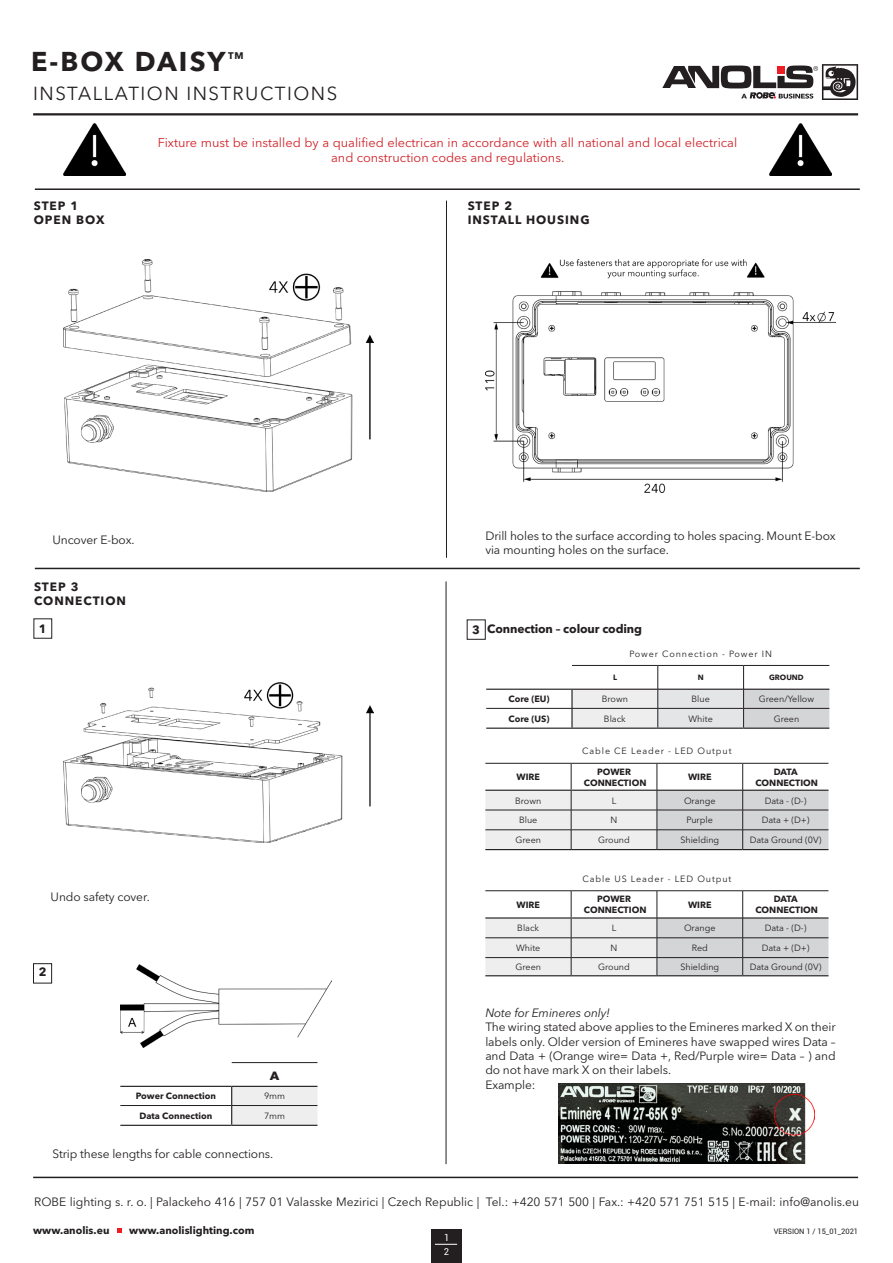
<style>
.page{position:relative;width:893px;height:1263px;background:#fff}
.page>*{position:absolute;margin:0;border:0;box-sizing:border-box;transform-origin:0 0}
.t1{font:700 27px "Avenir Next LT Pro";letter-spacing:.075em;color:#231f20}
.t2{font:18.75px "Avenir Next LT Pro";letter-spacing:.08em;color:#231f20}
.t3{font:700 15px "Avenir Next LT Pro";color:#231f20}
.t4{font:12.75px/15.3px "Avenir Next LT Pro";color:#d1232a;text-align:center}
.t5{font:12px/14.4px "Avenir Next LT Pro";letter-spacing:-.01em;color:#231f20}
.t6{font:700 12px "Avenir Next LT Pro";letter-spacing:.075em;color:#231f20}
.t7{font:700 12px "Avenir Next LT Pro";letter-spacing:-.01em;color:#231f20}
.t8{font:italic 12px "Avenir Next LT Pro";letter-spacing:-.01em;color:#231f20}
.t9{font:700 10.5px "Avenir Next LT Pro";color:#231f20}
.t10{font:700 9.6px "Avenir Next LT Pro";color:#231f20}
.t11{font:9.45px "Roboto";color:#fff}
.t12{font:9px "Avenir Next LT Pro";color:#231f20}
.t13{font:700 9px "Avenir Next LT Pro";color:#231f20}
.t14{font:9px "Avenir Next LT Pro";letter-spacing:.1em;color:#231f20}
.t15{font:7.5px "Roboto";color:#231f20}
.t16{font:700 7.5px "Avenir Next LT Pro";color:#231f20}
</style>
<div class="page">
<svg style="left:662px;top:64px;width:196px;height:36px"></svg>
<svg style="left:117px;top:1229px;width:4px;height:4px"></svg>
<hr style="left:33px;top:113px;width:825px;height:2px;background:#231f20">
<hr style="left:33px;top:1177px;width:825px;height:1px;background:#231f20">
<div style="left:431px;top:1229px;width:30px;height:34px;background:#231f20"></div>
<svg style="left:435px;top:1244px;width:22px;height:1px"></svg>
<hr style="left:35px;top:568px;width:825px;height:1px;background:#231f20">
<hr style="left:35px;top:188px;width:825px;height:2px;background:#231f20">
<hr style="left:446px;top:201px;width:1px;height:357px;background:#231f20">
<img style="left:769px;top:124px;width:62px;height:52px">
<img style="left:64px;top:124px;width:62px;height:52px">
<hr style="left:571px;top:849px;width:86px;height:1px;background:#231f20">
<hr style="left:657px;top:849px;width:86px;height:1px;background:#231f20">
<hr style="left:743px;top:849px;width:85px;height:1px;background:#231f20">
<hr style="left:485px;top:849px;width:86px;height:1px;background:#231f20">
<svg style="left:485px;top:763px;width:343px;height:86px"></svg>
<hr style="left:485px;top:890px;width:86px;height:1px;background:#231f20">
<hr style="left:571px;top:890px;width:86px;height:1px;background:#231f20">
<hr style="left:657px;top:890px;width:86px;height:1px;background:#231f20">
<hr style="left:743px;top:890px;width:85px;height:1px;background:#231f20">
<svg style="left:485px;top:891px;width:343px;height:85px"></svg>
<hr style="left:486px;top:689px;width:86px;height:1px;background:#231f20">
<hr style="left:486px;top:728px;width:86px;height:1px;background:#231f20">
<hr style="left:572px;top:728px;width:86px;height:1px;background:#231f20">
<hr style="left:658px;top:728px;width:86px;height:1px;background:#231f20">
<hr style="left:744px;top:728px;width:85px;height:1px;background:#231f20">
<hr style="left:486px;top:708px;width:86px;height:1px;background:#231f20">
<svg style="left:571px;top:666px;width:258px;height:62px"></svg>
<hr style="left:572px;top:665px;width:86px;height:1px;background:#231f20">
<hr style="left:658px;top:665px;width:86px;height:1px;background:#231f20">
<hr style="left:744px;top:665px;width:85px;height:1px;background:#231f20">
<img style="left:558px;top:1083px;width:256px;height:80px">
<img style="left:120px;top:964px;width:211px;height:84px">
<hr style="left:120px;top:1125px;width:112px;height:1px;background:#231f20">
<hr style="left:120px;top:1105px;width:112px;height:1px;background:#231f20">
<hr style="left:120px;top:1086px;width:112px;height:1px;background:#231f20">
<hr style="left:232px;top:1062px;width:85px;height:1px;background:#231f20">
<svg style="left:231px;top:1086px;width:86px;height:39px;background:#e4e4e5"></svg>
<hr style="left:232px;top:1125px;width:85px;height:1px;background:#231f20">
<hr style="left:232px;top:1105px;width:85px;height:1px;background:#231f20">
<hr style="left:446px;top:581px;width:1px;height:583px;background:#231f20">
<img style="left:64px;top:259px;width:309px;height:233px">
<img style="left:485px;top:259px;width:351px;height:234px">
<img style="left:64px;top:682px;width:309px;height:161px">
<div style="left:33px;top:963px;width:19px;height:20px;border:1px solid #231f20"></div>
<h1 class="t1" style="left:31px;top:45px;width:196px">E-BOX DAISY</h1>
<p class="t10" style="left:228px;top:50px;width:17px">TM</p>
<h2 class="t2" style="left:33px;top:83px;width:306px">INSTALLATION INSTRUCTIONS</h2>
<p class="t6" style="left:34px;top:198px;width:46px">STEP 1</p>
<p class="t6" style="left:34px;top:213px;width:72px">OPEN BOX</p>
<p class="t4" style="left:158px;top:135px;width:581px">Fixture must be installed by a qualified electrican in accordance with all national and local electrical and construction codes and regulations.</p>
<p class="t6" style="left:468px;top:198px;width:46px">STEP 2</p>
<p class="t6" style="left:468px;top:212px;width:123px">INSTALL HOUSING</p>
<p class="t5" style="left:52px;top:533px;width:84px">Uncover E-box.</p>
<p class="t6" style="left:34px;top:579px;width:46px">STEP 3</p>
<p class="t6" style="left:34px;top:593px;width:94px">CONNECTION</p>
<p class="t6" style="left:39px;top:621px;width:9px">1</p>
<p class="t5" style="left:51px;top:889px;width:101px">Undo safety cover.</p>
<p class="t6" style="left:39px;top:964px;width:9px">2</p>
<p class="t5" style="left:485px;top:528px;width:352px">Drill holes to the surface according to holes spacing. Mount E-box via mounting holes on the surface.</p>
<p class="t6" style="left:472px;top:622px;width:9px">3</p>
<p class="t7" style="left:487px;top:622px;width:156px">Connection – colour coding</p>
<p class="t14" style="left:629px;top:648px;width:144px">Power Connection - Power IN</p>
<p class="t16" style="left:613px;top:673px;width:5px">L</p>
<p class="t16" style="left:698px;top:673px;width:7px">N</p>
<p class="t16" style="left:769px;top:673px;width:36px">GROUND</p>
<p class="t13" style="left:509px;top:693px;width:43px">Core (EU)</p>
<p class="t12" style="left:602px;top:694px;width:28px">Brown</p>
<p class="t12" style="left:691px;top:694px;width:20px">Blue</p>
<p class="t12" style="left:759px;top:694px;width:57px">Green/Yellow</p>
<p class="t13" style="left:509px;top:713px;width:42px">Core (US)</p>
<p class="t12" style="left:604px;top:713px;width:23px">Black</p>
<p class="t12" style="left:689px;top:713px;width:26px">White</p>
<p class="t12" style="left:774px;top:713px;width:27px">Green</p>
<p class="t13" style="left:516px;top:771px;width:25px">WIRE</p>
<p class="t14" style="left:582px;top:746px;width:151px">Cable CE Leader - LED Output</p>
<p class="t13" style="left:597px;top:766px;width:36px">POWER</p>
<p class="t13" style="left:584px;top:777px;width:64px">CONNECTION</p>
<p class="t13" style="left:688px;top:771px;width:25px">WIRE</p>
<p class="t13" style="left:774px;top:766px;width:25px">DATA</p>
<p class="t13" style="left:755px;top:777px;width:64px">CONNECTION</p>
<p class="t12" style="left:515px;top:795px;width:28px">Brown</p>
<p class="t12" style="left:612px;top:795px;width:6px">L</p>
<p class="t12" style="left:684px;top:795px;width:33px">Orange</p>
<p class="t12" style="left:765px;top:795px;width:43px">Data - (D-)</p>
<p class="t12" style="left:519px;top:815px;width:20px">Blue</p>
<p class="t12" style="left:611px;top:815px;width:8px">N</p>
<p class="t12" style="left:687px;top:815px;width:28px">Purple</p>
<p class="t12" style="left:762px;top:815px;width:49px">Data + (D+)</p>
<p class="t12" style="left:515px;top:834px;width:27px">Green</p>
<p class="t12" style="left:598px;top:834px;width:33px">Ground</p>
<p class="t12" style="left:680px;top:834px;width:40px">Shielding</p>
<p class="t12" style="left:750px;top:834px;width:73px">Data Ground (0V)</p>
<p class="t14" style="left:582px;top:873px;width:150px">Cable US Leader - LED Output</p>
<p class="t13" style="left:516px;top:899px;width:25px">WIRE</p>
<p class="t13" style="left:597px;top:894px;width:36px">POWER</p>
<p class="t13" style="left:584px;top:904px;width:64px">CONNECTION</p>
<p class="t13" style="left:774px;top:894px;width:25px">DATA</p>
<p class="t13" style="left:755px;top:904px;width:64px">CONNECTION</p>
<p class="t13" style="left:688px;top:899px;width:25px">WIRE</p>
<p class="t12" style="left:517px;top:923px;width:23px">Black</p>
<p class="t12" style="left:612px;top:923px;width:6px">L</p>
<p class="t12" style="left:684px;top:923px;width:33px">Orange</p>
<p class="t12" style="left:765px;top:923px;width:43px">Data - (D-)</p>
<p class="t12" style="left:516px;top:942px;width:26px">White</p>
<p class="t12" style="left:611px;top:942px;width:8px">N</p>
<p class="t12" style="left:692px;top:942px;width:18px">Red</p>
<p class="t12" style="left:762px;top:942px;width:49px">Data + (D+)</p>
<p class="t12" style="left:515px;top:961px;width:27px">Green</p>
<p class="t12" style="left:598px;top:961px;width:33px">Ground</p>
<p class="t12" style="left:680px;top:961px;width:40px">Shielding</p>
<p class="t12" style="left:750px;top:961px;width:73px">Data Ground (0V)</p>
<p class="t3" style="left:270px;top:1066px;width:11px">A</p>
<p class="t13" style="left:136px;top:1091px;width:82px">Power Connection</p>
<p class="t12" style="left:264px;top:1091px;width:23px">9mm</p>
<p class="t13" style="left:140px;top:1110px;width:74px">Data Connection</p>
<p class="t12" style="left:264px;top:1110px;width:23px">7mm</p>
<p class="t5" style="left:52px;top:1146px;width:222px">Strip these lengths for cable connections.</p>
<p class="t8" style="left:485px;top:1005px;width:126px">Note for Emineres only!</p>
<p class="t5" style="left:485px;top:1020px;width:352px;text-align:justify">The wiring stated above applies to the Emineres marked X on their labels only. Older version of Emineres have swapped wires Data – and Data + (Orange wire= Data +, Red/Purple wire= Data – ) and do not have mark X on their labels.</p>
<p class="t5" style="left:485px;top:1077px;width:52px">Example:</p>
<p class="t5" style="left:34px;top:1194px;width:826px">ROBE lighting s. r. o. | Palackeho 416 | 757 01 Valasske Mezirici | Czech Republic | Tel.: +420 571 500 | Fax.: +420 571 751 515 | E-mail: info@anolis.eu</p>
<p class="t9" style="left:33px;top:1224px;width:78px">www.anolis.eu</p>
<p class="t9" style="left:129px;top:1224px;width:127px">www.anolislighting.com</p>
<p class="t15" style="left:774px;top:1226px;width:86px">VERSION 1 / 15_01_2021</p>
<p class="t11" style="left:444px;top:1231px;width:7px">1</p>
<p class="t11" style="left:444px;top:1245px;width:7px">2</p>
</div>
